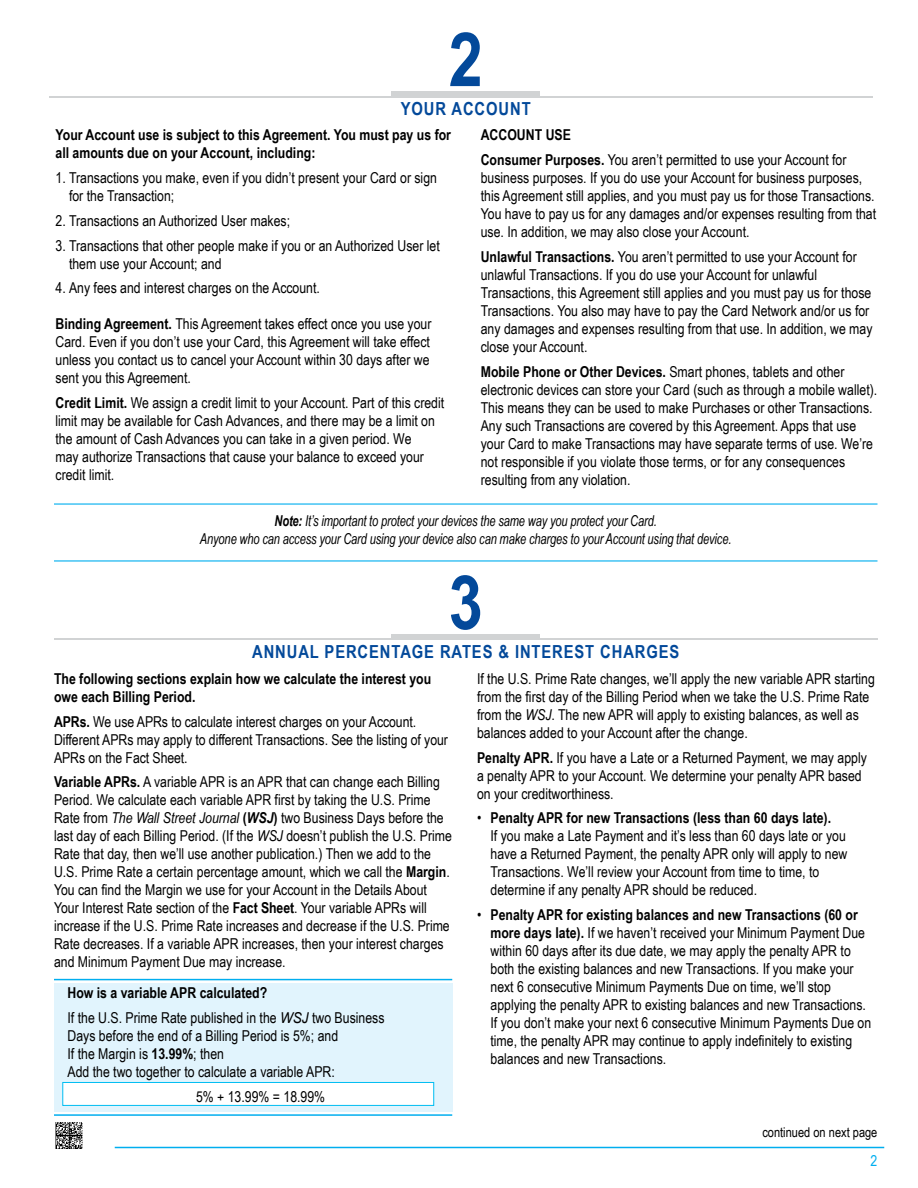
<style>
.page{position:relative;width:918px;height:1188px;background:#fff}
.page>*{position:absolute;margin:0;border:0;box-sizing:border-box;transform-origin:0 0}
.t1{font:700 75px "Arial Narrow";color:#03499a}
.t2{font:700 18px "Arial Narrow";letter-spacing:.05em;color:#03499a}
.t3{font:15px/18px "Arial Narrow";color:#000}
.t4{font:700 15px/18px "Arial Narrow";color:#000}
.t5{font:italic 15px/18px "Arial Narrow";letter-spacing:-.01em;color:#000;text-align:center;scale:.9 1}
.t6{font:15px "Arial Narrow";color:#00aeef}
.t7{font:13.5px "Arial Narrow";color:#000}
.s1{font-weight:700}
.s2{font-style:italic}
.s3{font-weight:700;font-style:italic}
.s4{font-family:"Arial";font-style:italic}
</style>
<div class="page">
<hr style="left:54px;top:979px;width:398px;height:1px;background:#00aeef">
<div style="left:54px;top:983px;width:398px;height:129px;background:#e1f4fd"></div>
<hr style="left:54px;top:1114px;width:398px;height:2px;background:#00aeef">
<div style="left:62px;top:1082px;width:372px;height:24px;background:#fff;border:1px solid #00bdf2"></div>
<hr style="left:54px;top:503px;width:824px;height:2px;background:#00aeef">
<hr style="left:54px;top:560px;width:824px;height:2px;background:#00aeef">
<img style="left:56px;top:1122px;width:27px;height:27px">
<hr style="left:115px;top:1147px;width:769px;height:1px;background:#00aeef">
<div style="left:391px;top:92px;width:149px;height:5px;background:#d1d3d4"></div>
<div style="left:391px;top:634px;width:149px;height:6px;background:#d1d3d4"></div>
<hr style="left:54px;top:638px;width:823px;height:2px;background:#d1d3d4">
<hr style="left:50px;top:97px;width:823px;height:1px;background:#d1d3d4">
<h3 class="t1" style="left:449px;top:3px;width:36px">2</h3>
<h3 class="t2" style="left:401px;top:95px;width:131px">YOUR ACCOUNT</h3>
<p class="t4" style="left:56px;top:125px;width:397px">Your Account use is subject to this Agreement. You must pay us for all amounts due on your Account, including:</p>
<p class="t3" style="left:69px;top:168px;width:370px;text-indent:-14px">1. Transactions you make, even if you didn’t present your Card or sign for the Transaction;</p>
<p class="t3" style="left:56px;top:211px;width:236px">2. Transactions an Authorized User makes;</p>
<p class="t3" style="left:69px;top:236px;width:372px;text-indent:-14px">3. Transactions that other people make if you or an Authorized User let them use your Account; and</p>
<p class="t3" style="left:56px;top:279px;width:266px">4. Any fees and interest charges on the Account.</p>
<h4 class="t3" style="left:56px;top:315px;width:378px"><span class="s1">Binding Agreement.</span> This Agreement takes effect once you use your</h4>
<p class="t3" style="left:56px;top:333px;width:376px;text-align:justify">Card. Even if you don’t use your Card, this Agreement will take effect unless you contact us to cancel your Account within 30 days after we sent you this Agreement.</p>
<h4 class="t3" style="left:56px;top:393px;width:390px"><span class="s1">Credit Limit.</span> We assign a credit limit to your Account. Part of this credit</h4>
<p class="t3" style="left:56px;top:411px;width:381px">limit may be available for Cash Advances, and there may be a limit on the amount of Cash Advances you can take in a given period. We may authorize Transactions that cause your balance to exceed your credit limit.</p>
<h4 class="t4" style="left:481px;top:125px;width:92px">ACCOUNT USE</h4>
<h4 class="t3" style="left:481px;top:150px;width:367px"><span class="s1">Consumer Purposes.</span> You aren’t permitted to use your Account for</h4>
<p class="t3" style="left:481px;top:168px;width:397px">business purposes. If you do use your Account for business purposes, this Agreement still applies, and you must pay us for those Transactions.<br>You have to pay us for any damages and/or expenses resulting from that use. In addition, we may also close your Account.</p>
<h4 class="t3" style="left:481px;top:247px;width:378px"><span class="s1">Unlawful Transactions.</span> You aren’t permitted to use your Account for</h4>
<p class="t3" style="left:481px;top:265px;width:393px">unlawful Transactions. If you do use your Account for unlawful Transactions, this Agreement still applies and you must pay us for those Transactions. You also may have to pay the Card Network and/or us for any damages and expenses resulting from that use. In addition, we may close your Account.</p>
<h4 class="t3" style="left:481px;top:362px;width:365px"><span class="s1">Mobile Phone or Other Devices.</span> Smart phones, tablets and other</h4>
<p class="t3" style="left:481px;top:380px;width:398px">electronic devices can store your Card (such as through a mobile wallet).<br>This means they can be used to make Purchases or other Transactions.<br>Any such Transactions are covered by this Agreement. Apps that use your Card to make Transactions may have separate terms of use. We’re not responsible if you violate those terms, or for any consequences resulting from any violation.</p>
<p class="t5" style="left:200px;top:512px;width:592px"><span class="s1">Note:</span> It’s important to protect your devices the same way you protect your Card.<br>Anyone who can access your Card using your device also can make charges to your Account using that device.</p>
<h3 class="t1" style="left:449px;top:546px;width:36px">3</h3>
<h3 class="t2" style="left:252px;top:638px;width:429px">ANNUAL PERCENTAGE RATES &amp; INTEREST CHARGES</h3>
<p class="t4" style="left:54px;top:669px;width:379px">The following sections explain how we calculate the interest you owe each Billing Period.</p>
<h4 class="t3" style="left:54px;top:712px;width:364px"><span class="s1">APRs.</span> We use APRs to calculate interest charges on your Account.</h4>
<p class="t3" style="left:54px;top:730px;width:396px">Different APRs may apply to different Transactions. See the listing of your<br>APRs on the Fact Sheet.</p>
<h4 class="t3" style="left:54px;top:772px;width:387px"><span class="s1">Variable APRs.</span> A variable APR is an APR that can change each Billing</h4>
<p class="t3" style="left:54px;top:790px;width:399px">Period. We calculate each variable APR first by taking the U.S. Prime Rate from <span class="s2">The Wall Street Journal</span> <span class="s1">(</span><span class="s3">WSJ</span><span class="s1">)</span> two Business Days before the last day of each Billing Period. (If the <span class="s2">WSJ</span> doesn’t publish the U.S. Prime Rate that day, then we’ll use another publication.) Then we add to the U.S. Prime Rate a certain percentage amount, which we call the <span class="s1">Margin</span>.<br>You can find the Margin we use for your Account in the Details About Your Interest Rate section of the <span class="s1">Fact Sheet</span>. Your variable APRs will increase if the U.S. Prime Rate increases and decrease if the U.S. Prime Rate decreases. If a variable APR increases, then your interest charges and Minimum Payment Due may increase.</p>
<h4 class="t4" style="left:68px;top:983px;width:201px">How is a variable APR calculated?</h4>
<p class="t3" style="left:68px;top:1008px;width:319px">If the U.S. Prime Rate published in the <span class="s4">WSJ</span> two Business Days before the end of a Billing Period is 5%; and<br>If the Margin is <span class="s1">13.99%</span>; then<br>Add the two together to calculate a variable APR:</p>
<p class="t3" style="left:196px;top:1087px;width:131px">5% + 13.99% = 18.99%</p>
<p class="t3" style="left:477px;top:669px;width:399px">If the U.S. Prime Rate changes, we’ll apply the new variable APR starting from the first day of the Billing Period when we take the U.S. Prime Rate from the <span class="s2">WSJ</span>. The new APR will apply to existing balances, as well as balances added to your Account after the change.</p>
<h4 class="t3" style="left:477px;top:748px;width:391px"><span class="s1">Penalty APR.</span> If you have a Late or a Returned Payment, we may apply</h4>
<p class="t3" style="left:477px;top:766px;width:386px">a penalty APR to your Account. We determine your penalty APR based on your creditworthiness.</p>
<p class="t3" style="left:490px;top:808px;width:358px;text-indent:-14px">• <span class="s1">Penalty APR for new Transactions (less than 60 days late).<br></span>If you make a Late Payment and it’s less than 60 days late or you have a Returned Payment, the penalty APR only will apply to new Transactions. We’ll review your Account from time to time, to determine if any penalty APR should be reduced.</p>
<p class="t3" style="left:490px;top:905px;width:382px;text-indent:-14px">• <span class="s1">Penalty APR for existing balances and new Transactions (60 or more days late).</span> If we haven’t received your Minimum Payment Due within 60 days after its due date, we may apply the penalty APR to both the existing balances and new Transactions. If you make your next 6 consecutive Minimum Payments Due on time, we’ll stop applying the penalty APR to existing balances and new Transactions.<br>If you don’t make your next 6 consecutive Minimum Payments Due on time, the penalty APR may continue to apply indefinitely to existing balances and new Transactions.</p>
<p class="t7" style="left:762px;top:1122px;width:117px">continued on next page</p>
<p class="t6" style="left:871px;top:1150px;width:8px">2</p>
</div>
